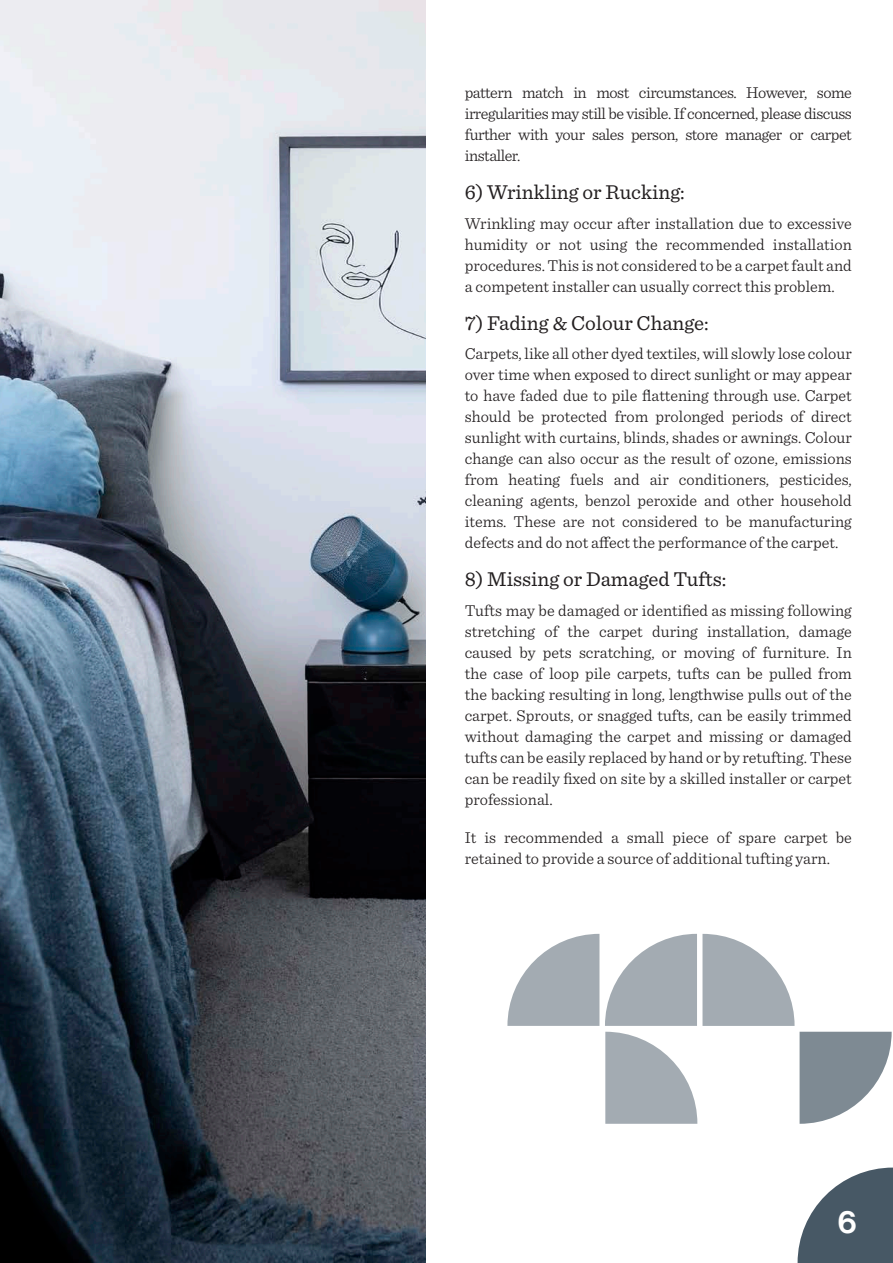
<style>
.page{position:relative;width:893px;height:1263px;background:#fff}
.page>*{position:absolute;margin:0;border:0;box-sizing:border-box;transform-origin:0 0}
.t1{font:31.5px "N Haas Grotesk DS Pro 65 Md";color:#fff}
.subhead{font:21px "Sentinel";color:#231f20}
.t2{font:300 16.5px/21px "Sentinel";color:#231f20;text-align:justify}
</style>
<div class="page">
<img style="left:0;top:0;width:425px;height:1263px">
<svg style="left:507px;top:934px;width:92px;height:92px"></svg>
<svg style="left:605px;top:1032px;width:92px;height:92px"></svg>
<svg style="left:800px;top:1032px;width:92px;height:92px"></svg>
<svg style="left:605px;top:934px;width:190px;height:92px"></svg>
<svg style="left:798px;top:1167px;width:95px;height:96px"></svg>
<p class="t2" style="left:465px;top:81px;width:389px">pattern match in most circumstances. However, some irregularities may still be visible. If concerned, please discuss further with your sales person, store manager or carpet installer.</p>
<p class="subhead" style="left:465px;top:176px;width:222px">6) Wrinkling or Rucking:</p>
<p class="t2" style="left:465px;top:212px;width:389px">Wrinkling may occur after installation due to excessive humidity or not using the recommended installation procedures. This is not considered to be a carpet fault and a competent installer can usually correct this problem.</p>
<p class="subhead" style="left:465px;top:307px;width:246px">7) Fading &amp; Colour Change:</p>
<p class="t2" style="left:465px;top:342px;width:389px">Carpets, like all other dyed textiles, will slowly lose colour over time when exposed to direct sunlight or may appear to have faded due to pile flattening through use. Carpet should be protected from prolonged periods of direct sunlight with curtains, blinds, shades or awnings. Colour change can also occur as the result of ozone, emissions from heating fuels and air conditioners, pesticides, cleaning agents, benzol peroxide and other household items. These are not considered to be manufacturing defects and do not affect the performance of the carpet.</p>
<p class="subhead" style="left:465px;top:563px;width:263px">8) Missing or Damaged Tufts:</p>
<p class="t2" style="left:465px;top:599px;width:389px">Tufts may be damaged or identified as missing following stretching of the carpet during installation, damage caused by pets scratching, or moving of furniture. In the case of loop pile carpets, tufts can be pulled from the backing resulting in long, lengthwise pulls out of the carpet. Sprouts, or snagged tufts, can be easily trimmed without damaging the carpet and missing or damaged tufts can be easily replaced by hand or by retufting. These can be readily fixed on site by a skilled installer or carpet professional.</p>
<p class="t2" style="left:465px;top:826px;width:389px">It is recommended a small piece of spare carpet be retained to provide a source of additional tufting yarn.</p>
<h1 class="t1" style="left:838px;top:1204px;width:20px">6</h1>
</div>
